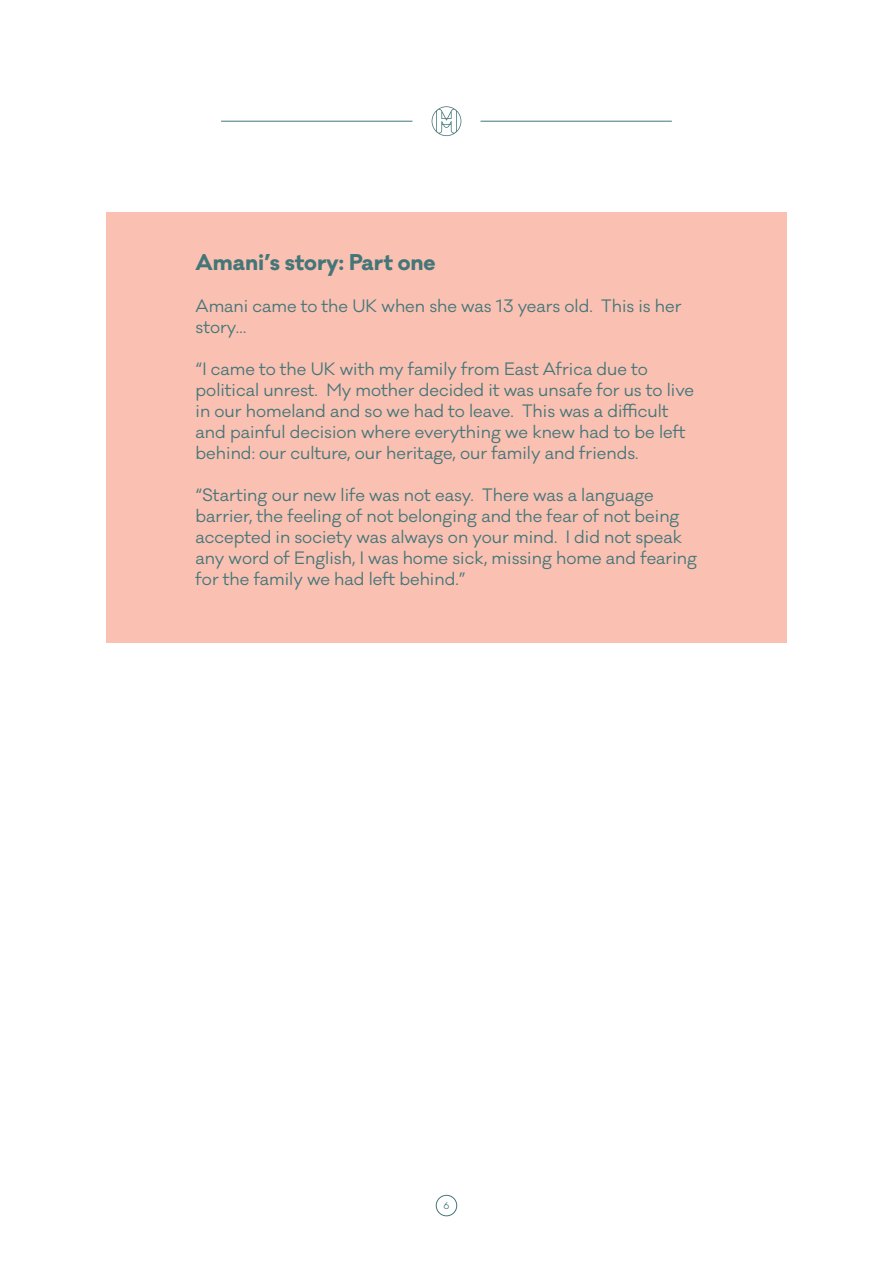
<style>
.page{position:relative;width:893px;height:1263px;background:#fff}
.page>*{position:absolute;margin:0;border:0;box-sizing:border-box;transform-origin:0 0}
.t1{font:700 21px "Galano Classic";color:#447678}
.t2{font:16.5px/21px "Galano Classic";color:#447678}
.t3{font:9px "Galano Classic";color:#447678}
</style>
<div class="page">
<div style="left:436px;top:1195px;width:21px;height:21px;border:1px solid #447678;border-radius:50%"></div>
<div style="left:106px;top:213px;width:681px;height:430px;background:#fac1b3"></div>
<hr style="left:221px;top:121px;width:191px;height:1px;background:#447678">
<hr style="left:480px;top:121px;width:192px;height:1px;background:#447678">
<svg style="left:432px;top:106px;width:29px;height:30px"></svg>
<p class="t1" style="left:196px;top:248px;width:242px">Amani’s story: Part one</p>
<p class="t2" style="left:196px;top:296px;width:488px">Amani came to the UK when she was 13 years old. This is her story…</p>
<p class="t2" style="left:196px;top:359px;width:500px">“I came to the UK with my family from East Africa due to political unrest. My mother decided it was unsafe for us to live in our homeland and so we had to leave. This was a difficult and painful decision where everything we knew had to be left behind: our culture, our heritage, our family and friends.</p>
<p class="t2" style="left:196px;top:485px;width:503px">“Starting our new life was not easy. There was a language barrier, the feeling of not belonging and the fear of not being accepted in society was always on your mind. I did not speak any word of English, I was home sick, missing home and fearing for the family we had left behind.”</p>
<p class="t3" style="left:443px;top:1199px;width:8px">6</p>
</div>
